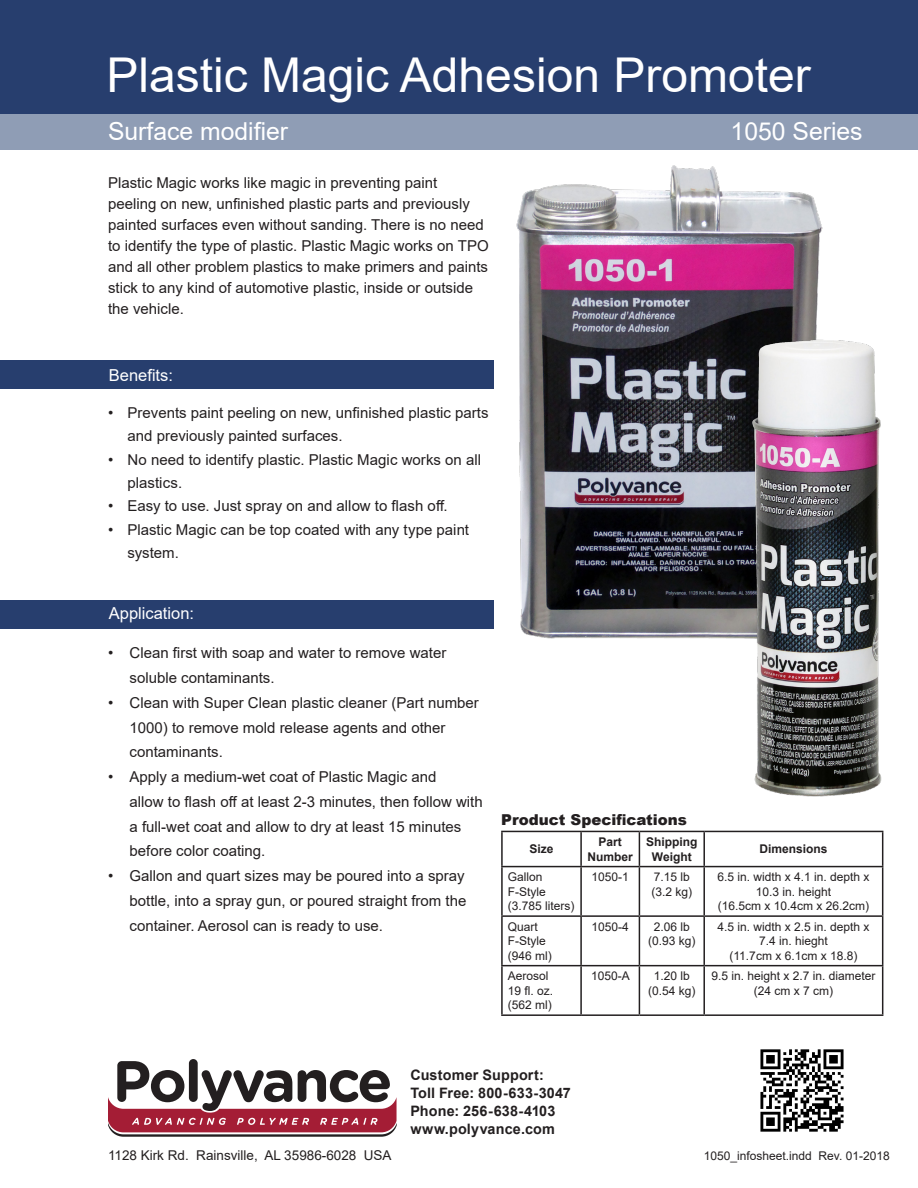
<style>
.page{position:relative;width:918px;height:1188px;background:#fff}
.page>*{position:absolute;margin:0;border:0;box-sizing:border-box;transform-origin:0 0}
.t1{font:48px "Arial";color:#fff}
.t2{font:24.75px "Arial";color:#fff}
.t3{font:16.5px "Arial";color:#fff}
.Bullet_Style{font:15px "Arial";color:#231f20}
.t4{font:900 15px "Arial";color:#231f20}
.t5{font:700 14.4px "Arial";letter-spacing:.01em;color:#231f20}
.t6{font:13.5px "Arial";color:#231f20}
.t7{font:12px/14.4px "Arial";color:#231f20;text-align:center}
.t8{font:700 12px/14.4px "Arial";color:#231f20;text-align:center}
</style>
<div class="page">
<div style="left:0;top:108px;width:918px;height:42px;background:#8f9db5"></div>
<div style="left:0;top:0;width:918px;height:113px;background:#273e6e"></div>
<div style="left:0;top:360px;width:494px;height:28px;background:#273e6e"></div>
<div style="left:0;top:600px;width:494px;height:28px;background:#273e6e"></div>
<svg style="left:189px;top:1059px;width:9px;height:43px"></svg>
<svg style="left:108px;top:1061px;width:289px;height:76px"></svg>
<hr style="left:501px;top:831px;width:80px;height:1px;background:#231f20">
<hr style="left:501px;top:832px;width:2px;height:34px;background:#231f20">
<hr style="left:581px;top:831px;width:58px;height:1px;background:#231f20">
<hr style="left:580px;top:832px;width:2px;height:34px;background:#231f20">
<hr style="left:639px;top:831px;width:65px;height:1px;background:#231f20">
<hr style="left:639px;top:832px;width:1px;height:34px;background:#231f20">
<hr style="left:704px;top:831px;width:179px;height:1px;background:#231f20">
<hr style="left:703px;top:832px;width:2px;height:34px;background:#231f20">
<hr style="left:882px;top:832px;width:1px;height:34px;background:#231f20">
<hr style="left:501px;top:866px;width:80px;height:1px;background:#231f20">
<hr style="left:501px;top:867px;width:2px;height:48px;background:#231f20">
<hr style="left:581px;top:866px;width:58px;height:1px;background:#231f20">
<hr style="left:580px;top:867px;width:2px;height:48px;background:#231f20">
<hr style="left:639px;top:866px;width:65px;height:1px;background:#231f20">
<hr style="left:639px;top:867px;width:1px;height:48px;background:#231f20">
<hr style="left:704px;top:866px;width:179px;height:1px;background:#231f20">
<hr style="left:703px;top:867px;width:2px;height:48px;background:#231f20">
<hr style="left:882px;top:867px;width:1px;height:48px;background:#231f20">
<hr style="left:501px;top:915px;width:80px;height:2px;background:#231f20">
<hr style="left:501px;top:917px;width:2px;height:48px;background:#231f20">
<hr style="left:581px;top:915px;width:58px;height:2px;background:#231f20">
<hr style="left:580px;top:917px;width:2px;height:48px;background:#231f20">
<hr style="left:639px;top:915px;width:65px;height:2px;background:#231f20">
<hr style="left:639px;top:917px;width:1px;height:48px;background:#231f20">
<hr style="left:704px;top:915px;width:179px;height:2px;background:#231f20">
<hr style="left:703px;top:917px;width:2px;height:48px;background:#231f20">
<hr style="left:882px;top:917px;width:1px;height:48px;background:#231f20">
<hr style="left:501px;top:965px;width:80px;height:1px;background:#231f20">
<hr style="left:501px;top:966px;width:2px;height:48px;background:#231f20">
<hr style="left:581px;top:965px;width:58px;height:1px;background:#231f20">
<hr style="left:580px;top:966px;width:2px;height:48px;background:#231f20">
<hr style="left:639px;top:965px;width:65px;height:1px;background:#231f20">
<hr style="left:639px;top:966px;width:1px;height:48px;background:#231f20">
<hr style="left:704px;top:965px;width:179px;height:1px;background:#231f20">
<hr style="left:703px;top:966px;width:2px;height:48px;background:#231f20">
<hr style="left:882px;top:966px;width:1px;height:48px;background:#231f20">
<hr style="left:501px;top:1014px;width:80px;height:2px;background:#231f20">
<hr style="left:581px;top:1014px;width:58px;height:2px;background:#231f20">
<hr style="left:639px;top:1014px;width:65px;height:2px;background:#231f20">
<hr style="left:704px;top:1014px;width:179px;height:2px;background:#231f20">
<img style="left:516px;top:165px;width:307px;height:474px">
<img style="left:747px;top:331px;width:135px;height:466px">
<img style="left:760px;top:1049px;width:84px;height:83px">
<p class="t1" style="left:106px;top:43px;width:706px">Plastic Magic Adhesion Promoter</p>
<p class="t2" style="left:108px;top:114px;width:182px">Surface modifier</p>
<p class="Bullet_Style" style="left:108px;top:173px;width:331px">Plastic Magic works like magic in preventing paint</p>
<p class="Bullet_Style" style="left:108px;top:194px;width:363px">peeling on new, unfinished plastic parts and previously</p>
<p class="Bullet_Style" style="left:108px;top:215px;width:377px">painted surfaces even without sanding. There is no need</p>
<p class="Bullet_Style" style="left:108px;top:236px;width:382px">to identify the type of plastic. Plastic Magic works on TPO</p>
<p class="Bullet_Style" style="left:108px;top:257px;width:382px">and all other problem plastics to make primers and paints</p>
<p class="Bullet_Style" style="left:108px;top:278px;width:367px">stick to any kind of automotive plastic, inside or outside</p>
<p class="Bullet_Style" style="left:108px;top:299px;width:77px">the vehicle.</p>
<p class="t2" style="left:731px;top:114px;width:134px">1050 Series</p>
<p class="t3" style="left:109px;top:363px;width:66px">Benefits:</p>
<p class="Bullet_Style" style="left:108px;top:402px;width:382px">• Prevents paint peeling on new, unfinished plastic parts</p>
<p class="Bullet_Style" style="left:128px;top:426px;width:217px">and previously painted surfaces.</p>
<p class="Bullet_Style" style="left:108px;top:449px;width:375px">• No need to identify plastic. Plastic Magic works on all</p>
<p class="Bullet_Style" style="left:128px;top:472px;width:56px">plastics.</p>
<p class="Bullet_Style" style="left:108px;top:496px;width:341px">• Easy to use. Just spray on and allow to flash off.</p>
<p class="Bullet_Style" style="left:108px;top:519px;width:363px">• Plastic Magic can be top coated with any type paint</p>
<p class="Bullet_Style" style="left:128px;top:543px;width:53px">system.</p>
<p class="t3" style="left:109px;top:602px;width:87px">Application:</p>
<p class="Bullet_Style" style="left:108px;top:643px;width:340px">• Clean first with soap and water to remove water</p>
<p class="Bullet_Style" style="left:130px;top:668px;width:147px">soluble contaminants.</p>
<p class="Bullet_Style" style="left:108px;top:692px;width:372px">• Clean with Super Clean plastic cleaner (Part number</p>
<p class="Bullet_Style" style="left:130px;top:717px;width:318px">1000) to remove mold release agents and other</p>
<p class="Bullet_Style" style="left:130px;top:742px;width:95px">contaminants.</p>
<p class="Bullet_Style" style="left:108px;top:767px;width:330px">• Apply a medium-wet coat of Plastic Magic and</p>
<p class="Bullet_Style" style="left:130px;top:791px;width:355px">allow to flash off at least 2-3 minutes, then follow with</p>
<p class="Bullet_Style" style="left:130px;top:816px;width:333px">a full-wet coat and allow to dry at least 15 minutes</p>
<p class="Bullet_Style" style="left:130px;top:841px;width:137px">before color coating.</p>
<p class="Bullet_Style" style="left:108px;top:866px;width:358px">• Gallon and quart sizes may be poured into a spray</p>
<p class="Bullet_Style" style="left:130px;top:890px;width:338px">bottle, into a spray gun, or poured straight from the</p>
<p class="Bullet_Style" style="left:130px;top:915px;width:255px">container. Aerosol can is ready to use.</p>
<p class="t4" style="left:501px;top:808px;width:187px">Product Specifications</p>
<p class="t8" style="left:530px;top:842px;width:26px">Size</p>
<p class="t8" style="left:588px;top:835px;width:47px">Part<br>Number</p>
<p class="t8" style="left:646px;top:835px;width:53px">Shipping<br>Weight</p>
<p class="t8" style="left:759px;top:842px;width:70px">Dimensions</p>
<p class="t7" style="left:508px;top:870px;width:36px">Gallon</p>
<p class="t7" style="left:508px;top:884px;width:40px">F-Style</p>
<p class="t7" style="left:508px;top:899px;width:68px">(3.785 liters)</p>
<p class="t7" style="left:592px;top:870px;width:39px">1050-1</p>
<p class="t7" style="left:654px;top:870px;width:38px">7.15 lb</p>
<p class="t7" style="left:651px;top:884px;width:42px">(3.2 kg)</p>
<p class="t7" style="left:717px;top:870px;width:154px">6.5 in. width x 4.1 in. depth x<br>10.3 in. height</p>
<p class="t7" style="left:718px;top:899px;width:153px">(16.5cm x 10.4cm x 26.2cm)</p>
<p class="t7" style="left:508px;top:919px;width:32px">Quart</p>
<p class="t7" style="left:508px;top:934px;width:40px">F-Style</p>
<p class="t7" style="left:508px;top:948px;width:46px">(946 ml)</p>
<p class="t7" style="left:508px;top:969px;width:42px">Aerosol</p>
<p class="t7" style="left:508px;top:983px;width:47px">19 fl. oz.</p>
<p class="t7" style="left:508px;top:998px;width:46px">(562 ml)</p>
<p class="t7" style="left:592px;top:919px;width:39px">1050-4</p>
<p class="t7" style="left:654px;top:919px;width:38px">2.06 lb</p>
<p class="t7" style="left:648px;top:934px;width:49px">(0.93 kg)</p>
<p class="t7" style="left:591px;top:969px;width:40px">1050-A</p>
<p class="t7" style="left:654px;top:969px;width:38px">1.20 lb</p>
<p class="t7" style="left:648px;top:983px;width:49px">(0.54 kg)</p>
<p class="t7" style="left:717px;top:919px;width:154px">4.5 in. width x 2.5 in. depth x<br>7.4 in. hieght</p>
<p class="t7" style="left:730px;top:948px;width:129px">(11.7cm x 6.1cm x 18.8)</p>
<p class="t7" style="left:711px;top:969px;width:166px">9.5 in. height x 2.7 in. diameter</p>
<p class="t7" style="left:754px;top:983px;width:81px">(24 cm x 7 cm)</p>
<p class="t6" style="left:108px;top:1146px;width:285px">1128 Kirk Rd. Rainsville, AL 35986-6028 USA</p>
<p class="t5" style="left:410px;top:1064px;width:135px">Customer Support:</p>
<p class="t5" style="left:410px;top:1082px;width:162px">Toll Free: 800-633-3047</p>
<p class="t5" style="left:410px;top:1100px;width:146px">Phone: 256-638-4103</p>
<p class="t5" style="left:410px;top:1118px;width:146px">www.polyvance.com</p>
<p class="t7" style="left:704px;top:1148px;width:187px">1050_infosheet.indd Rev. 01-2018</p>
</div>
